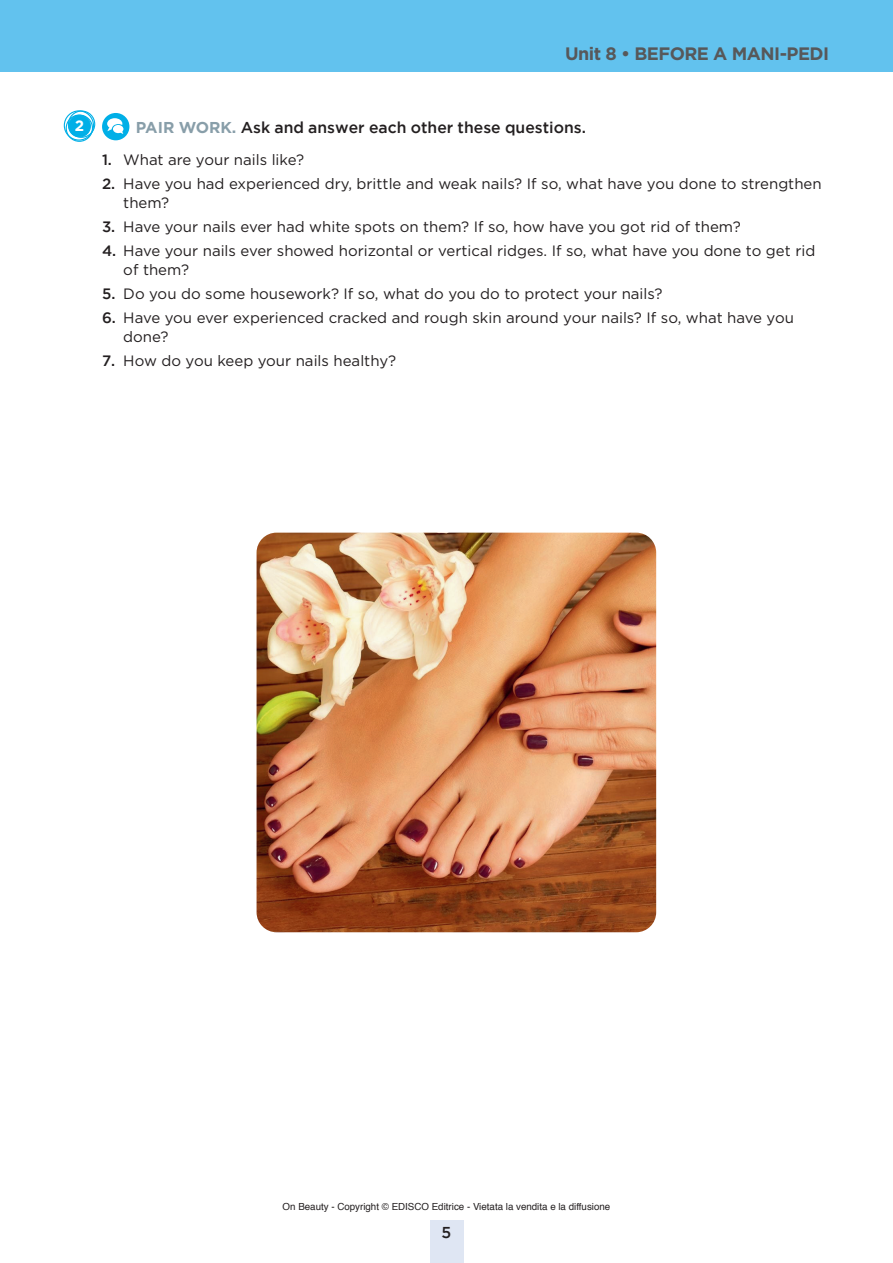
<style>
.page{position:relative;width:893px;height:1263px;background:#fff}
.page>*{position:absolute;margin:0;border:0;box-sizing:border-box;transform-origin:0 0}
.t1{font:700 18px "Gotham";letter-spacing:-.03em;color:#57585a}
.t2{font:500 15.75px "Gotham";color:#231f20}
.t3{font:700 15.75px "Gotham";color:#889ea9}
.t4{font:15px/19.5px "Gotham";color:#231f20}
.t5{font:700 15px "Gotham";color:#fff}
.t6{font:9.75px "Helvetica";color:#231f20}
.s1{font-weight:700;color:#889ea9}
.s2{font-weight:500}
</style>
<div class="page">
<div style="left:430px;top:1220px;width:33px;height:43px;background:#dfe6f3"></div>
<div style="left:0;top:0;width:893px;height:72px;background:#62c2ee"></div>
<div style="left:64px;top:110px;width:30px;height:31px;border:1px solid #00afe7;border-radius:50%"></div>
<div style="left:68px;top:110px;width:27px;height:28px;border:1px solid #00afe7;border-radius:50%"></div>
<div style="left:66px;top:114px;width:27px;height:28px;border:1px solid #00afe7;border-radius:50%"></div>
<div style="left:69px;top:115px;width:21px;height:22px;background:#00afe7;border-radius:50%"></div>
<div style="left:68px;top:115px;width:23px;height:22px;border:1px solid #00afe7;border-radius:50%"></div>
<div style="left:102px;top:113px;width:27px;height:27px;background:#00afe7;border-radius:50%"></div>
<div style="left:107px;top:118px;width:15px;height:11px;background:#fff;border-radius:50%"></div>
<svg style="left:107px;top:127px;width:5px;height:4px"></svg>
<svg style="left:112px;top:124px;width:13px;height:9px"></svg>
<div style="left:113px;top:125px;width:10px;height:8px;background:#fff;border-radius:50%"></div>
<img style="left:257px;top:533px;width:399px;height:399px">
<p class="t1" style="left:565px;top:41px;width:266px">UNIT 8 • BEFORE A MANI-PEDI</p>
<p class="t5" style="left:75px;top:116px;width:11px">2</p>
<p class="t3" style="left:136px;top:117px;width:11px">PAIR</p>
<p class="t2" style="left:179px;top:118px;width:409px"><span class="s1">WORK.</span> Ask and answer each other these questions.</p>
<p class="t4" style="left:102px;top:150px;width:204px"><span class="s2">1.</span> What are your nails like?</p>
<p class="t4" style="left:123px;top:173px;width:700px;text-indent:-21px"><span class="s2">2.</span> Have you had experienced dry, brittle and weak nails? If so, what have you done to strengthen them?</p>
<p class="t4" style="left:102px;top:217px;width:640px"><span class="s2">3.</span> Have your nails ever had white spots on them? If so, how have you got rid of them?</p>
<p class="t4" style="left:123px;top:240px;width:693px;text-indent:-21px"><span class="s2">4.</span> Have your nails ever showed horizontal or vertical ridges. If so, what have you done to get rid of them?</p>
<p class="t4" style="left:102px;top:284px;width:562px"><span class="s2">5.</span> Do you do some housework? If so, what do you do to protect your nails?</p>
<p class="t4" style="left:123px;top:307px;width:672px;text-indent:-21px"><span class="s2">6.</span> Have you ever experienced cracked and rough skin around your nails? If so, what have you done?</p>
<p class="t4" style="left:102px;top:351px;width:296px"><span class="s2">7.</span> How do you keep your nails healthy?</p>
<p class="t6" style="left:283px;top:1199px;width:329px">On Beauty - Copyright © EDISCO Editrice - Vietata la vendita e la diffusione</p>
<p class="t2" style="left:442px;top:1223px;width:11px">5</p>
</div>
